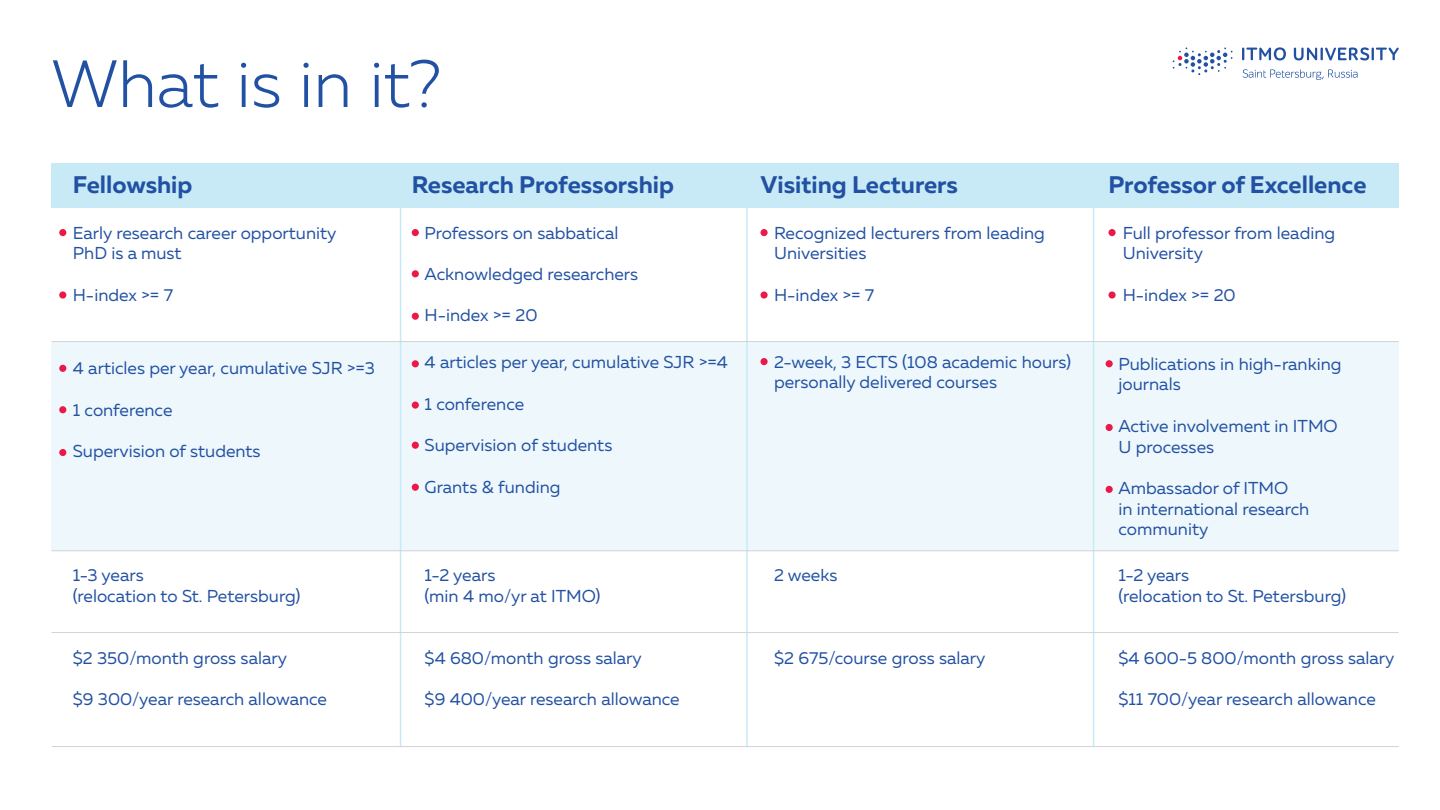
<style>
.page{position:relative;width:1440px;height:810px;background:#fff}
.page>*{position:absolute;margin:0;border:0;box-sizing:border-box;transform-origin:0 0}
.t1{font:300 66.68px "Muller";color:#2251a3}
.t2{font:700 24px "Muller";color:#2251a3}
.t3{font:17.25px/20.7px "Muller";color:#2251a3}
</style>
<div class="page">
<div style="left:52px;top:163px;width:1347px;height:45px;background:#c8eaf6"></div>
<div style="left:52px;top:342px;width:1347px;height:209px;background:#eef8fc"></div>
<svg style="left:1173px;top:47px;width:60px;height:28px"></svg>
<svg style="left:1242px;top:47px;width:44px;height:13px"></svg>
<svg style="left:1294px;top:47px;width:105px;height:13px"></svg>
<svg style="left:1243px;top:69px;width:115px;height:11px"></svg>
<hr style="left:400px;top:163px;width:1px;height:584px;background:#c8eaf6">
<hr style="left:746px;top:163px;width:2px;height:584px;background:#c8eaf6">
<hr style="left:1093px;top:163px;width:1px;height:584px;background:#c8eaf6">
<hr style="left:52px;top:341px;width:1347px;height:1px;background:#d1d3d4">
<hr style="left:52px;top:550px;width:1347px;height:1px;background:#d1d3d4">
<hr style="left:52px;top:632px;width:1347px;height:1px;background:#d1d3d4">
<hr style="left:52px;top:746px;width:1347px;height:1px;background:#d1d3d4">
<div style="left:59px;top:229px;width:7px;height:7px;background:#eb1947;border-radius:50%"></div>
<div style="left:59px;top:291px;width:7px;height:8px;background:#eb1947;border-radius:50%"></div>
<div style="left:412px;top:229px;width:7px;height:7px;background:#eb1947;border-radius:50%"></div>
<div style="left:412px;top:270px;width:7px;height:7px;background:#eb1947;border-radius:50%"></div>
<div style="left:412px;top:313px;width:7px;height:7px;background:#eb1947;border-radius:50%"></div>
<div style="left:1106px;top:360px;width:7px;height:7px;background:#eb1947;border-radius:50%"></div>
<div style="left:1106px;top:424px;width:7px;height:7px;background:#eb1947;border-radius:50%"></div>
<div style="left:1106px;top:486px;width:7px;height:7px;background:#eb1947;border-radius:50%"></div>
<div style="left:761px;top:229px;width:7px;height:7px;background:#eb1947;border-radius:50%"></div>
<div style="left:761px;top:291px;width:7px;height:8px;background:#eb1947;border-radius:50%"></div>
<div style="left:1109px;top:229px;width:7px;height:7px;background:#eb1947;border-radius:50%"></div>
<div style="left:1109px;top:291px;width:7px;height:8px;background:#eb1947;border-radius:50%"></div>
<div style="left:59px;top:365px;width:7px;height:7px;background:#eb1947;border-radius:50%"></div>
<div style="left:59px;top:406px;width:7px;height:7px;background:#eb1947;border-radius:50%"></div>
<div style="left:59px;top:449px;width:7px;height:7px;background:#eb1947;border-radius:50%"></div>
<div style="left:412px;top:360px;width:7px;height:7px;background:#eb1947;border-radius:50%"></div>
<div style="left:412px;top:402px;width:7px;height:7px;background:#eb1947;border-radius:50%"></div>
<div style="left:412px;top:442px;width:7px;height:7px;background:#eb1947;border-radius:50%"></div>
<div style="left:412px;top:484px;width:7px;height:7px;background:#eb1947;border-radius:50%"></div>
<div style="left:761px;top:358px;width:7px;height:7px;background:#eb1947;border-radius:50%"></div>
<h1 class="t1" style="left:52px;top:44px;width:391px">What is in it?</h1>
<h2 class="t2" style="left:73px;top:169px;width:121px">Fellowship</h2>
<h2 class="t2" style="left:412px;top:169px;width:264px">Research Professorship</h2>
<h2 class="t2" style="left:760px;top:169px;width:199px">Visiting Lecturers</h2>
<h2 class="t2" style="left:1108px;top:169px;width:259px">Professor of Excellence</h2>
<p class="t3" style="left:73px;top:222px;width:265px">Early research career opportunity<br>PhD is a must</p>
<p class="t3" style="left:73px;top:284px;width:102px">H-index &gt;= 7</p>
<p class="t3" style="left:425px;top:222px;width:195px">Professors on sabbatical</p>
<p class="t3" style="left:425px;top:263px;width:215px">Acknowledged researchers</p>
<p class="t3" style="left:425px;top:305px;width:114px">H-index &gt;= 20</p>
<p class="t3" style="left:425px;top:352px;width:305px">4 articles per year, cumulative SJR &gt;=4</p>
<p class="t3" style="left:425px;top:393px;width:101px">1 conference</p>
<p class="t3" style="left:425px;top:435px;width:189px">Supervision of students</p>
<p class="t3" style="left:425px;top:476px;width:137px">Grants &amp; funding</p>
<p class="t3" style="left:774px;top:222px;width:272px">Recognized lecturers from leading<br>Universities</p>
<p class="t3" style="left:774px;top:284px;width:102px">H-index &gt;= 7</p>
<p class="t3" style="left:1123px;top:222px;width:214px">Full professor from leading<br>University</p>
<p class="t3" style="left:1123px;top:284px;width:114px">H-index &gt;= 20</p>
<p class="t3" style="left:774px;top:351px;width:299px">2-week, 3 ECTS (108 academic hours) personally delivered courses</p>
<p class="t3" style="left:1119px;top:353px;width:225px">Publications in high-ranking journals</p>
<p class="t3" style="left:1119px;top:415px;width:221px">Active involvement in ITMO<br>U processes</p>
<p class="t3" style="left:1119px;top:477px;width:192px">Ambassador of ITMO<br>in international research community</p>
<p class="t3" style="left:73px;top:358px;width:304px">4 articles per year, cumulative SJR &gt;=3</p>
<p class="t3" style="left:73px;top:399px;width:101px">1 conference</p>
<p class="t3" style="left:73px;top:441px;width:189px">Supervision of students</p>
<p class="t3" style="left:73px;top:565px;width:229px">1-3 years<br>(relocation to St. Petersburg)</p>
<p class="t3" style="left:73px;top:647px;width:216px">$2 350/month gross salary</p>
<p class="t3" style="left:73px;top:688px;width:256px">$9 300/year research allowance</p>
<p class="t3" style="left:425px;top:565px;width:178px">1-2 years<br>(min 4 mo/yr at ITMO)</p>
<p class="t3" style="left:774px;top:565px;width:65px">2 weeks</p>
<p class="t3" style="left:1118px;top:565px;width:229px">1-2 years<br>(relocation to St. Petersburg)</p>
<p class="t3" style="left:425px;top:647px;width:219px">$4 680/month gross salary</p>
<p class="t3" style="left:425px;top:688px;width:257px">$9 400/year research allowance</p>
<p class="t3" style="left:774px;top:647px;width:213px">$2 675/course gross salary</p>
<p class="t3" style="left:1118px;top:647px;width:277px">$4 600-5 800/month gross salary</p>
<p class="t3" style="left:1118px;top:688px;width:259px">$11 700/year research allowance</p>
</div>
